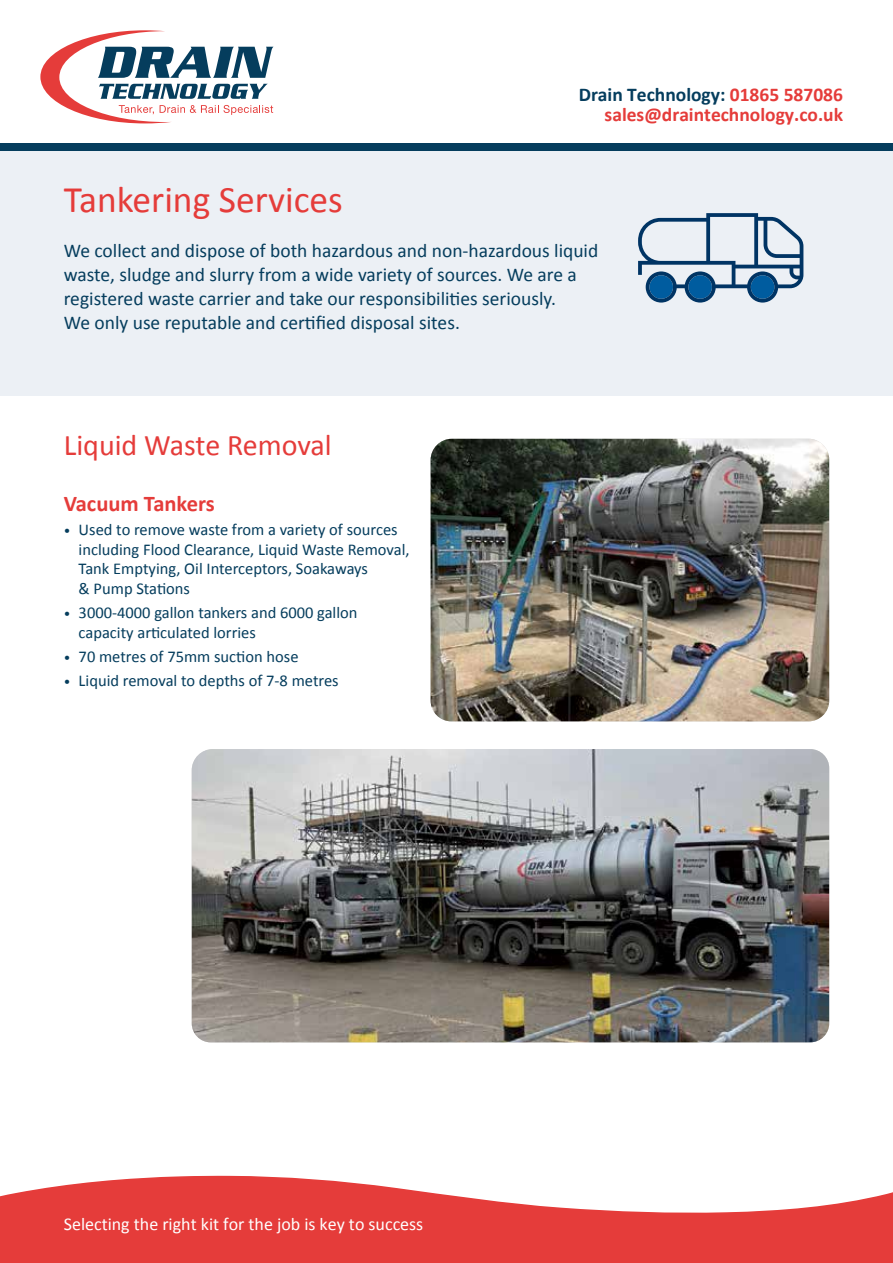
<style>
.page{position:relative;width:893px;height:1263px;background:#fff}
.page>*{position:absolute;margin:0;border:0;box-sizing:border-box;transform-origin:0 0}
.t1{font:37.5px "Calibri";color:#e53c3a}
.t2{font:30px "Calibri";color:#e53c3a}
.t3{font:700 22.5px "Calibri";color:#e53c3a}
.t4{font:19.5px/24px "Calibri";color:#053d5d}
.t5{font:700 19.5px/19.5px "Calibri";color:#e53c3a;text-align:right}
.t6{font:18px "Calibri";color:#fff}
.t7{font:16.5px/19.8px "Calibri";color:#053d5d}
.s1{color:#053d5d}
.s2{font-size:13.5px}
</style>
<div class="page">
<div style="left:0;top:144px;width:893px;height:7px;background:#053d5d"></div>
<img style="left:192px;top:749px;width:637px;height:293px">
<div style="left:0;top:151px;width:893px;height:244px;background:#ecf0f5"></div>
<svg style="left:638px;top:213px;width:165px;height:90px"></svg>
<img style="left:431px;top:439px;width:398px;height:282px">
<svg style="left:0;top:1175px;width:893px;height:88px;fill:#e53c3a"></svg>
<svg style="left:40px;top:30px;width:233px;height:93px"></svg>
<p class="t5" style="left:579px;top:85px;width:266px"><span class="s1">Drain Technology:</span> 01865 587086 sales@draintechnology.co.uk</p>
<h1 class="t1" style="left:64px;top:174px;width:281px">Tankering Services</h1>
<p class="t4" style="left:64px;top:238px;width:536px">We collect and dispose of both hazardous and non-hazardous liquid waste, sludge and slurry from a wide variety of sources. We are a registered waste carrier and take our responsibilities seriously.<br>We only use reputable and certified disposal sites.</p>
<h2 class="t2" style="left:64px;top:424px;width:269px">Liquid Waste Removal</h2>
<h3 class="t3" style="left:64px;top:487px;width:152px">Vacuum Tankers</h3>
<p class="t7" style="left:79px;top:519px;width:332px;text-indent:-15px"><span class="s2">•</span> Used to remove waste from a variety of sources including Flood Clearance, Liquid Waste Removal, Tank Emptying, Oil Interceptors, Soakaways<br>&amp; Pump Stations</p>
<p class="t7" style="left:79px;top:602px;width:280px;text-indent:-15px"><span class="s2">•</span> 3000-4000 gallon tankers and 6000 gallon capacity articulated lorries</p>
<p class="t7" style="left:64px;top:646px;width:236px"><span class="s2">•</span> 70 metres of 75mm suction hose</p>
<p class="t7" style="left:64px;top:670px;width:276px"><span class="s2">•</span> Liquid removal to depths of 7-8 metres</p>
<p class="t6" style="left:64px;top:1211px;width:361px">Selecting the right kit for the job is key to success</p>
</div>
